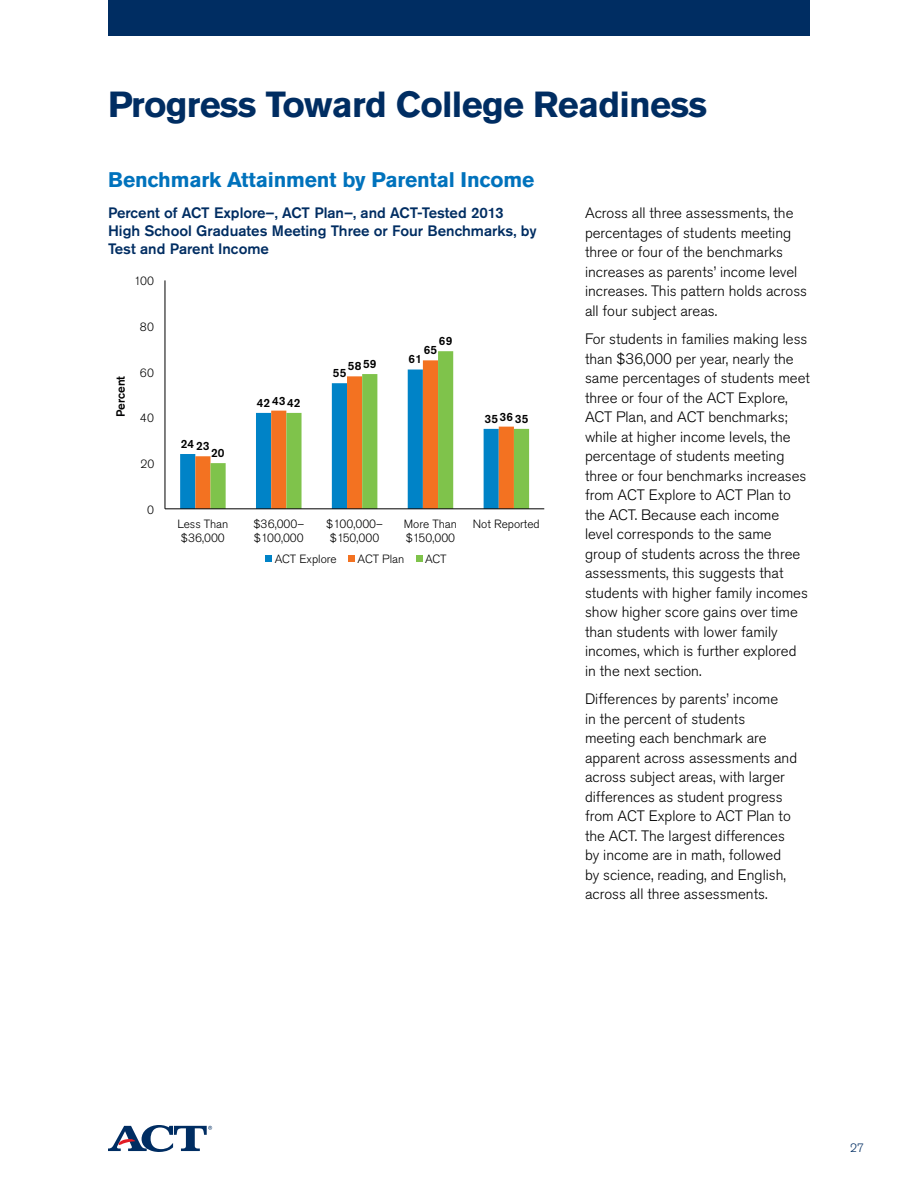
<style>
.page{position:relative;width:918px;height:1188px;background:#fff}
.page>*{position:absolute;margin:0;border:0;box-sizing:border-box;transform-origin:0 0}
.t1{font:700 36px "Akzidenz Grotesk Std";letter-spacing:-.02em;color:#002d62}
.t2{font:700 21px "Akzidenz Grotesk Std";letter-spacing:-.01em;color:#0072bc}
.t3{font:300 15px/19.5px "Akzidenz Grotesk Std";color:#000}
.t4{font:500 15px/18px "Akzidenz Grotesk Std";color:#002d62}
.t5{font:300 12px "Akzidenz Grotesk Std";color:#002d62}
.t6{font:300 11.85px/13.8px "Akzidenz Grotesk Std";color:#000001}
.t7{font:500 11.85px "Akzidenz Grotesk Std";color:#000001}
</style>
<div class="page">
<svg style="left:108px;top:1125px;width:104px;height:27px"></svg>
<div style="left:108px;top:0;width:702px;height:36px;background:#002d62"></div>
<svg style="left:180px;top:454px;width:15px;height:55px"></svg>
<svg style="left:195px;top:454px;width:15px;height:55px"></svg>
<svg style="left:210px;top:351px;width:319px;height:158px"></svg>
<hr style="left:165px;top:280px;width:1px;height:229px;background:#000001">
<hr style="left:165px;top:509px;width:379px;height:1px;background:#000001">
<div style="left:266px;top:555px;width:6px;height:7px;background:#0083c7"></div>
<div style="left:349px;top:555px;width:6px;height:7px;background:#f37221"></div>
<div style="left:416px;top:555px;width:6px;height:7px;background:#7fc34b"></div>
<h1 class="t1" style="left:108px;top:84px;width:601px">Progress Toward College Readiness</h1>
<h2 class="t2" style="left:108px;top:167px;width:428px">Benchmark Attainment by Parental Income</h2>
<p class="t4" style="left:108px;top:204px;width:430px">Percent of ACT Explore–, ACT Plan–, and ACT-Tested 2013<br>High School Graduates Meeting Three or Four Benchmarks, by<br>Test and Parent Income</p>
<p class="t6" style="left:134px;top:274px;width:21px">100</p>
<p class="t7" style="left:113px;top:417px;width:43px;rotate:-90deg">Percent</p>
<p class="t6" style="left:140px;top:320px;width:16px">80</p>
<p class="t6" style="left:140px;top:366px;width:16px">60</p>
<p class="t6" style="left:140px;top:411px;width:16px">40</p>
<p class="t6" style="left:141px;top:457px;width:15px">20</p>
<p class="t6" style="left:147px;top:503px;width:8px">0</p>
<p class="t7" style="left:181px;top:437px;width:15px">24</p>
<p class="t7" style="left:196px;top:439px;width:15px">23</p>
<p class="t7" style="left:211px;top:446px;width:15px">20</p>
<p class="t7" style="left:272px;top:393px;width:15px">43</p>
<p class="t7" style="left:287px;top:395px;width:15px">42</p>
<p class="t7" style="left:257px;top:395px;width:15px">42</p>
<p class="t7" style="left:363px;top:357px;width:15px">59</p>
<p class="t7" style="left:348px;top:359px;width:15px">58</p>
<p class="t7" style="left:333px;top:366px;width:15px">55</p>
<p class="t7" style="left:439px;top:334px;width:15px">69</p>
<p class="t7" style="left:424px;top:343px;width:15px">65</p>
<p class="t7" style="left:409px;top:352px;width:15px">61</p>
<p class="t7" style="left:500px;top:409px;width:15px">36</p>
<p class="t7" style="left:515px;top:411px;width:15px">35</p>
<p class="t7" style="left:484px;top:411px;width:15px">35</p>
<p class="t6" style="left:177px;top:517px;width:53px">Less Than $36,000</p>
<p class="t6" style="left:253px;top:517px;width:52px">$36,000– $100,000</p>
<p class="t6" style="left:326px;top:517px;width:58px;text-align:center">$100,000– $150,000</p>
<p class="t6" style="left:404px;top:517px;width:55px">More Than $150,000</p>
<p class="t6" style="left:473px;top:517px;width:68px">Not Reported</p>
<p class="t6" style="left:275px;top:553px;width:64px">ACT Explore</p>
<p class="t6" style="left:358px;top:553px;width:48px">ACT Plan</p>
<p class="t6" style="left:425px;top:553px;width:23px">ACT</p>
<p class="t3" style="left:585px;top:204px;width:224px">Across all three assessments, the percentages of students meeting three or four of the benchmarks increases as parents’ income level increases. This pattern holds across all four subject areas.</p>
<p class="t3" style="left:585px;top:330px;width:226px">For students in families making less than $36,000 per year, nearly the same percentages of students meet three or four of the ACT Explore,<br>ACT Plan, and ACT benchmarks; while at higher income levels, the percentage of students meeting three or four benchmarks increases from ACT Explore to ACT Plan to the ACT. Because each income level corresponds to the same group of students across the three assessments, this suggests that students with higher family incomes show higher score gains over time than students with lower family incomes, which is further explored in the next section.</p>
<p class="t3" style="left:585px;top:690px;width:214px">Differences by parents’ income<br>in the percent of students meeting each benchmark are apparent across assessments and across subject areas, with larger differences as student progress from ACT Explore to ACT Plan to the ACT. The largest differences by income are in math, followed by science, reading, and English, across all three assessments.</p>
<p class="t5" style="left:850px;top:1141px;width:15px">27</p>
</div>
